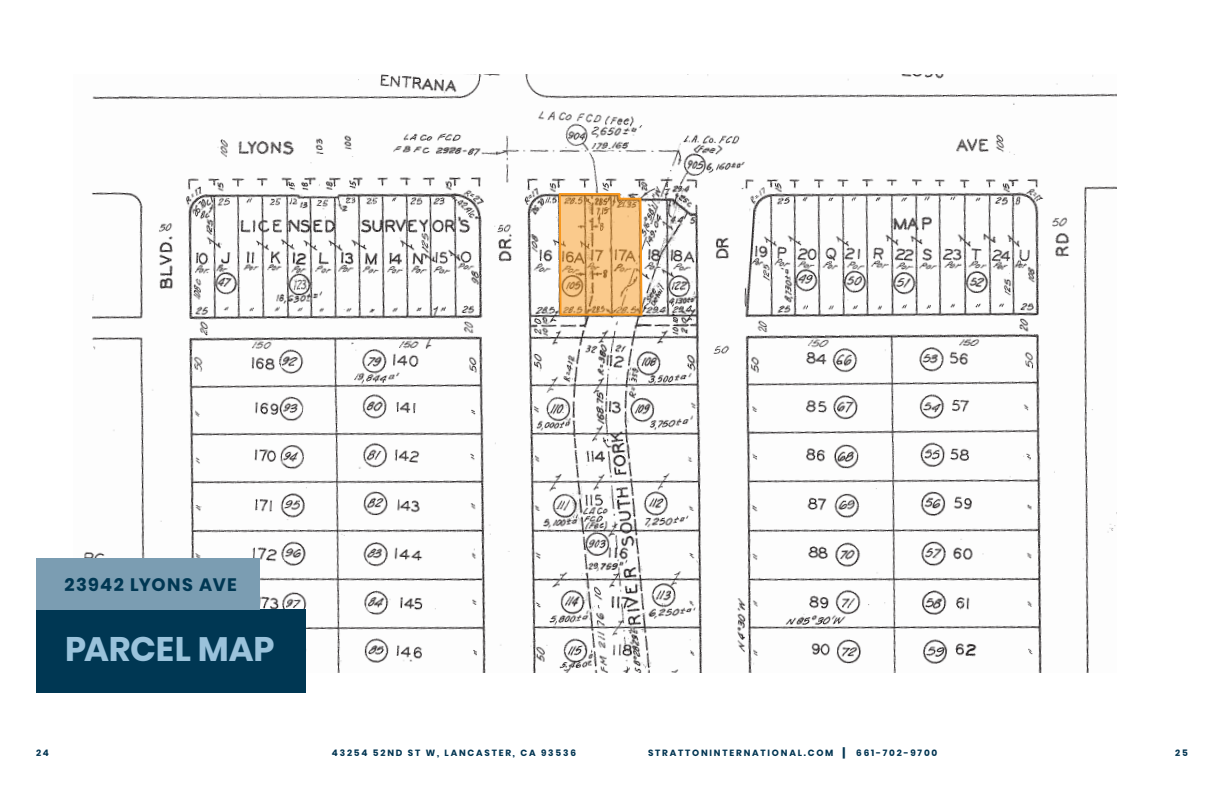
<style>
.page{position:relative;width:1224px;height:792px;background:#fff}
.page>*{position:absolute;margin:0;border:0;box-sizing:border-box;transform-origin:0 0}
.t1{font:700 34px "Poppins";color:#9ac2db}
.t2{font:700 18px "Poppins";letter-spacing:.075em;color:#003753}
.t3{font:700 9px "Poppins";letter-spacing:.2em;color:#023552}
.s1{font-size:12px}
</style>
<div class="page">
<img style="left:84px;top:75px;width:1033px;height:597px">
<div style="left:37px;top:609px;width:269px;height:84px;background:#003753"></div>
<div style="left:37px;top:558px;width:223px;height:51px;background:#7b9db2"></div>
<svg style="left:558px;top:192px;width:86px;height:125px"></svg>
<p class="t2" style="left:64px;top:574px;width:174px">23942 LYONS AVE</p>
<p class="t1" style="left:65px;top:629px;width:211px">PARCEL MAP</p>
<p class="t3" style="left:36px;top:748px;width:14px">24</p>
<p class="t3" style="left:332px;top:747px;width:246px">43254 52ND ST W, LANCASTER, CA 93536</p>
<p class="t3" style="left:648px;top:748px;width:291px">STRATTONINTERNATIONAL.COM <span class="s1">|</span> 661-702-9700</p>
<p class="t3" style="left:1175px;top:748px;width:14px">25</p>
</div>
